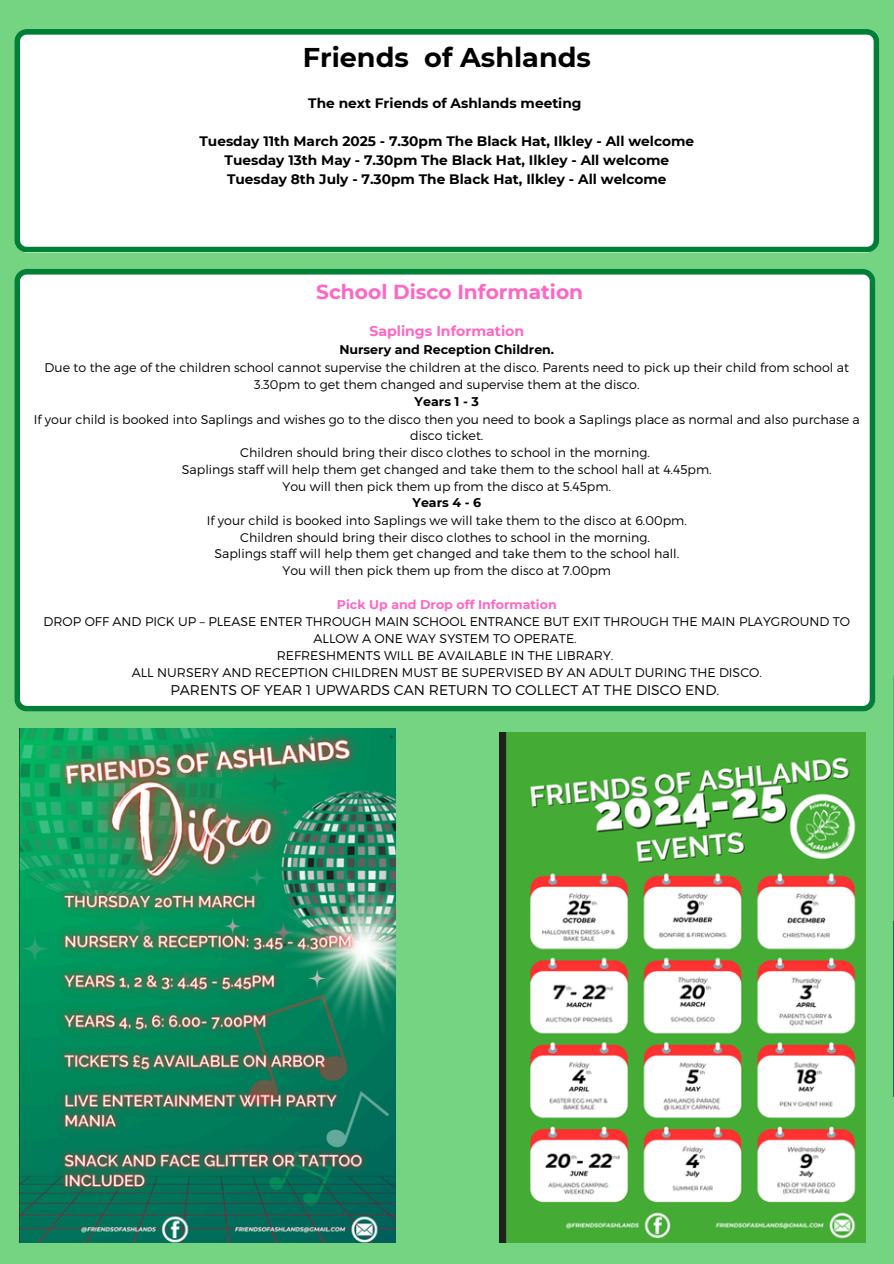
<style>
.page{position:relative;width:894px;height:1264px;background:#fff}
.page>*{position:absolute;margin:0;border:0;box-sizing:border-box;transform-origin:0 0}
.t1{font:700 27.15px "Montserrat";color:#000}
.t2{font:700 20.1px "Montserrat";color:#ff66c4}
.t3{font:300 14.1px "Montserrat";color:#000}
.t4{font:700 14.1px "Montserrat";color:#ff66c4}
.t5{font:700 13.65px/19px "Montserrat";color:#000;text-align:center}
.t6{font:300 12.6px/16.8px "Montserrat";color:#000;text-align:center}
.t7{font:700 12.6px "Montserrat";color:#000}
.t8{font:700 12.6px "Montserrat";color:#ff66c4}
</style>
<div class="page">
<div style="left:0;top:0;width:893px;height:1263px;background:#75d481"></div>
<svg style="left:893px;top:664px;width:1px;height:432px"></svg>
<svg style="left:14px;top:29px;width:864px;height:223px"></svg>
<img style="left:499px;top:733px;width:365px;height:509px">
<img style="left:20px;top:728px;width:375px;height:514px">
<div style="left:14px;top:269px;width:861px;height:442px;background:#fff"></div>
<h1 class="t1" style="left:302px;top:41px;width:289px">Friends of Ashlands</h1>
<h3 class="t5" style="left:308px;top:94px;width:275px">The next Friends of Ashlands meeting</h3>
<h3 class="t5" style="left:199px;top:131px;width:496px">Tuesday 11th March 2025 - 7.30pm The Black Hat, Ilkley - All welcome<br>Tuesday 13th May - 7.30pm The Black Hat, Ilkley - All welcome<br>Tuesday 8th July - 7.30pm The Black Hat, Ilkley - All welcome</h3>
<h2 class="t2" style="left:316px;top:279px;width:268px">School Disco Information</h2>
<p class="t4" style="left:369px;top:322px;width:156px">Saplings Information</p>
<p class="t7" style="left:339px;top:342px;width:216px">Nursery and Reception Children.</p>
<p class="t6" style="left:45px;top:357px;width:805px;line-height:17.7px">Due to the age of the children school cannot supervise the children at the disco. Parents need to pick up their child from school at<br>3.30pm to get them changed and supervise them at the disco.</p>
<p class="t7" style="left:414px;top:394px;width:66px">Years 1 - 3</p>
<p class="t6" style="left:34px;top:410px;width:827px">If your child is booked into Saplings and wishes go to the disco then you need to book a Saplings place as normal and also purchase a disco ticket.</p>
<p class="t6" style="left:240px;top:443px;width:411px">Children should bring their disco clothes to school in the morning.</p>
<p class="t6" style="left:182px;top:460px;width:531px">Saplings staff will help them get changed and take them to the school hall at 4.45pm.</p>
<p class="t6" style="left:282px;top:477px;width:330px">You will then pick them up from the disco at 5.45pm.</p>
<p class="t7" style="left:412px;top:495px;width:70px">Years 4 - 6</p>
<p class="t6" style="left:207px;top:511px;width:481px">If your child is booked into Saplings we will take them to the disco at 6.00pm.</p>
<p class="t6" style="left:240px;top:528px;width:411px">Children should bring their disco clothes to school in the morning.</p>
<p class="t6" style="left:214px;top:545px;width:466px">Saplings staff will help them get changed and take them to the school hall.</p>
<p class="t6" style="left:282px;top:561px;width:330px">You will then pick them up from the disco at 7.00pm</p>
<p class="t8" style="left:337px;top:596px;width:221px">Pick Up and Drop off Information</p>
<p class="t6" style="left:43px;top:612px;width:807px">DROP OFF AND PICK UP – PLEASE ENTER THROUGH MAIN SCHOOL ENTRANCE BUT EXIT THROUGH THE MAIN PLAYGROUND TO<br>ALLOW A ONE WAY SYSTEM TO OPERATE.</p>
<p class="t6" style="left:277px;top:646px;width:338px">REFRESHMENTS WILL BE AVAILABLE IN THE LIBRARY.</p>
<p class="t6" style="left:132px;top:663px;width:631px">ALL NURSERY AND RECEPTION CHILDREN MUST BE SUPERVISED BY AN ADULT DURING THE DISCO.</p>
<p class="t3" style="left:170px;top:681px;width:550px">PARENTS OF YEAR 1 UPWARDS CAN RETURN TO COLLECT AT THE DISCO END.</p>
</div>
